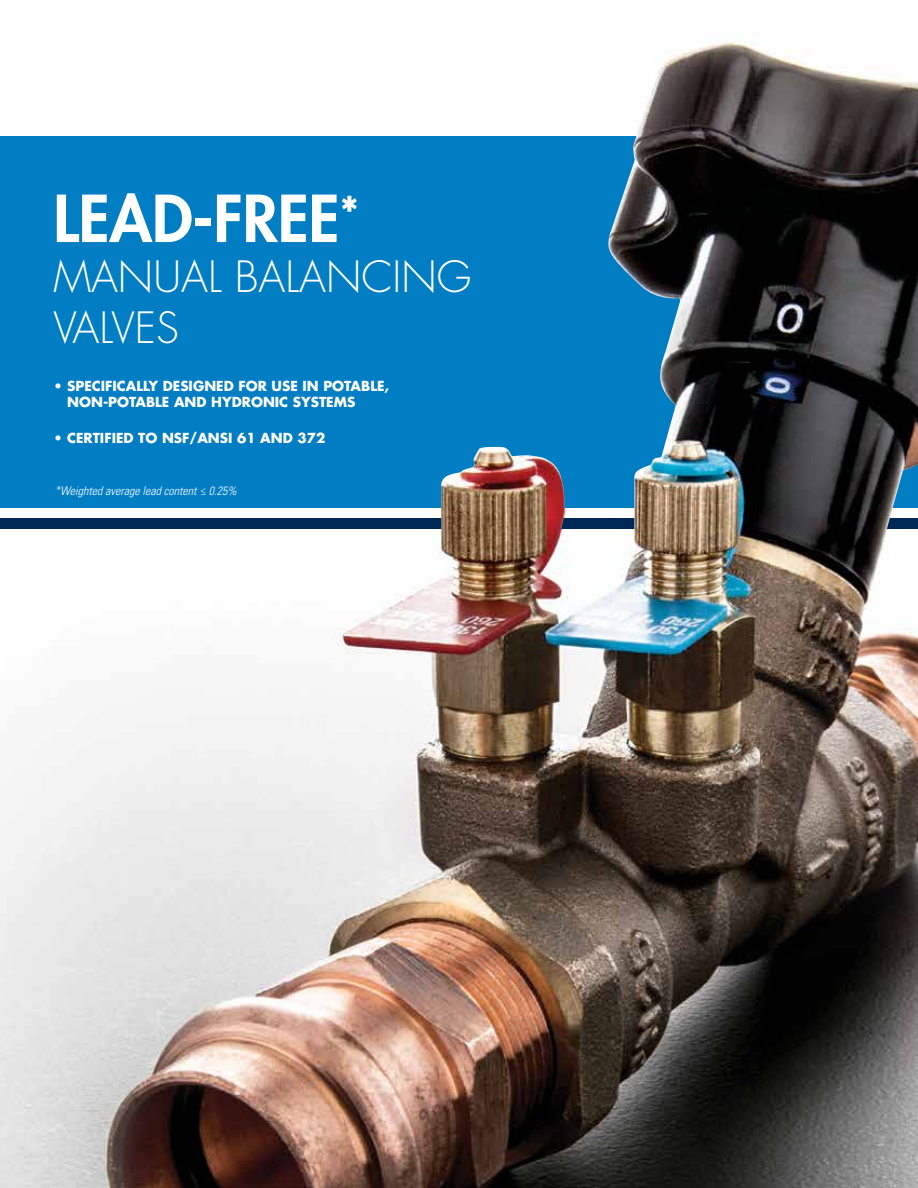
<style>
.page{position:relative;width:918px;height:1188px;background:#fff}
.page>*{position:absolute;margin:0;border:0;box-sizing:border-box;transform-origin:0 0}
.t1{font:800 63px "Futura Std";color:#fff}
.t2{font:300 42px/50.4px "Futura";color:#fff}
.t3{font:700 13.5px/16.2px "Futura Std";color:#fff}
.t4{font:italic 300 condensed 12px "Univers LT Std";color:#fff}
</style>
<div class="page">
<img style="left:0;top:41px;width:918px;height:1147px">
<div style="left:0;top:518px;width:918px;height:11px;background:#002856"></div>
<div style="left:0;top:136px;width:918px;height:371px;background:#007dc3"></div>
<img style="left:343px;top:43px;width:575px;height:828px">
<h1 class="t1" style="left:53px;top:179px;width:307px">LEAD-FREE<sup>*</sup></h1>
<h2 class="t2" style="left:53px;top:253px;width:419px">MANUAL BALANCING<br>VALVES</h2>
<p class="t3" style="left:67px;top:378px;width:323px;text-indent:-14px">• SPECIFICALLY DESIGNED FOR USE IN POTABLE,<br>NON-POTABLE AND HYDRONIC SYSTEMS</p>
<p class="t3" style="left:53px;top:430px;width:273px">• CERTIFIED TO NSF/ANSI 61 AND 372</p>
<p class="t4" style="left:55px;top:484px;width:184px">*Weighted average lead content ≤ 0.25%</p>
</div>
